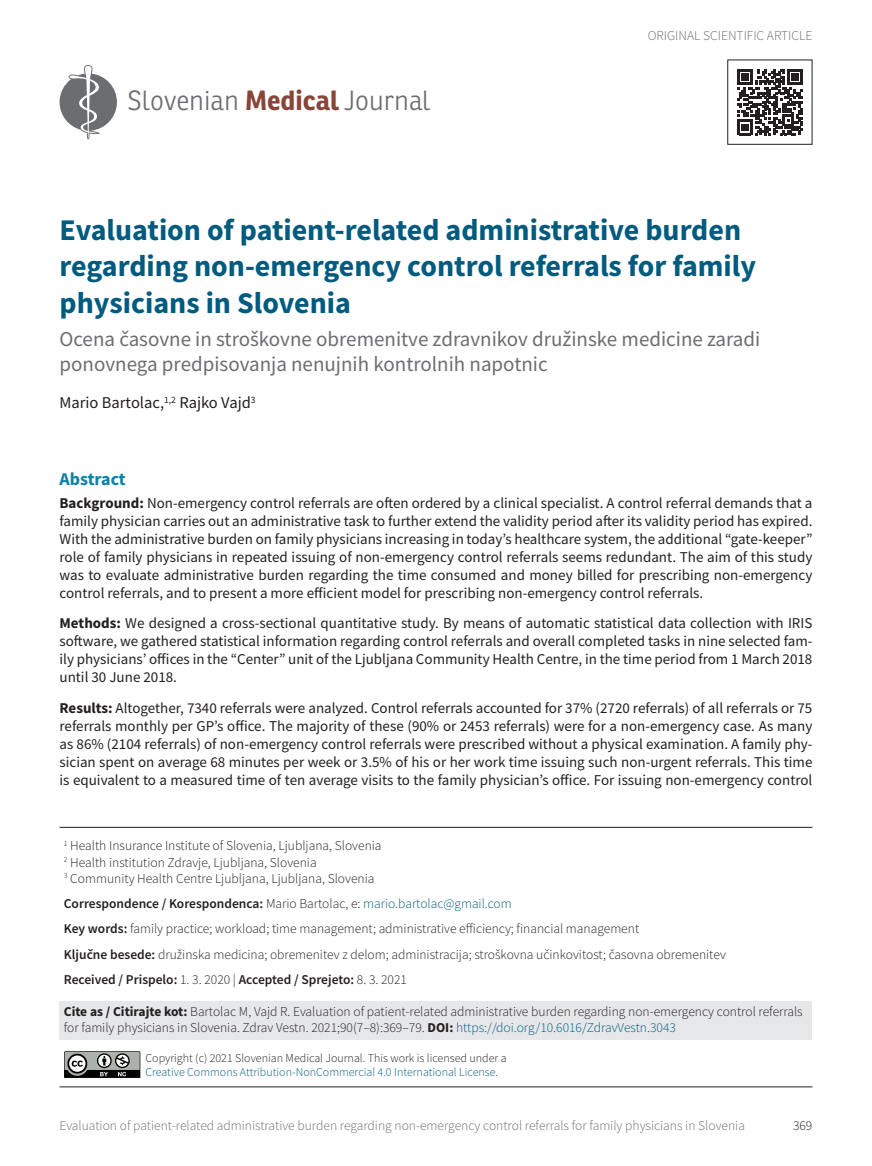
<style>
.page{position:relative;width:872px;height:1166px;background:#fff}
.page>*{position:absolute;margin:0;border:0;box-sizing:border-box;transform-origin:0 0}
.t1{font:700 30px/36px "Source Sans Pro";color:#005b7f}
.t2{font:300 27px "Ronnia";letter-spacing:-.005em;color:#6c6d70}
.t3{font:21px/25.2px "Source Sans Pro";color:#6c6d70}
.t4{font:300 20.25px "Ronnia";letter-spacing:-.005em;color:#6c6d70}
.t5{font:700 18px "Source Sans Pro";letter-spacing:-.005em;color:#0d82a6}
.t6{font:16.5px "Source Sans Pro";color:#231f20}
.t7{font:15px/18px "Source Sans Pro";color:#231f20;text-align:justify}
.t8{font:300 13.5px/16.2px "Source Sans Pro";color:#231f20}
.t9{font:300 13.5px "Source Sans Pro";color:#6c6d70}
.t10{font:300 12px/14.4px "Source Sans Pro";color:#231f20}
.s1{font-weight:700;color:#894538}
.s2{font-size:27px}
.s3{font-weight:700}
.s4{font-weight:600}
.s5{color:#005b7f}
</style>
<div class="page">
<svg style="left:64px;top:1051px;width:77px;height:27px;background:#747874"></svg>
<svg style="left:737px;top:69px;width:66px;height:66px"></svg>
<div style="left:727px;top:60px;width:85px;height:85px;border:1px solid #231f20"></div>
<div style="left:60px;top:1001px;width:752px;height:38px;background:#e6e7e9"></div>
<hr style="left:60px;top:1086px;width:752px;height:1px;background:#231f20">
<hr style="left:60px;top:826px;width:752px;height:1px;background:#231f20">
<svg style="left:60px;top:65px;width:57px;height:74px"></svg>
<h2 class="t2" style="left:128px;top:84px;width:213px">Slovenian <span class="s1">Medical</span></h2>
<h3 class="t4" style="left:347px;top:88px;width:8px">l</h3>
<h2 class="t2" style="left:422px;top:84px;width:10px">l</h2>
<h3 class="t4" style="left:126px;top:88px;width:298px">Slovenian <span class="s1">Medical</span> Journa<span class="s2">Journa</span></h3>
<p class="t9" style="left:647px;top:27px;width:166px">ORIGINAL SCIENTIFIC ARTICLE</p>
<h1 class="t1" style="left:60px;top:212px;width:698px">Evaluation of patient-related administrative burden regarding non-emergency control referrals for family physicians in Slovenia</h1>
<h3 class="t3" style="left:60px;top:326px;width:702px">Ocena časovne in stroškovne obremenitve zdravnikov družinske medicine zaradi ponovnega predpisovanja nenujnih kontrolnih napotnic</h3>
<p class="t6" style="left:60px;top:392px;width:198px">Mario Bartolac,<sup>1,2</sup> Rajko Vajd<sup>3</sup></p>
<p class="t5" style="left:60px;top:467px;width:68px">Abstract</p>
<p class="t7" style="left:60px;top:493px;width:754px"><span class="s3">Background:</span> Non-emergency control referrals are often ordered by a clinical specialist. A control referral demands that a family physician carries out an administrative task to further extend the validity period after its validity period has expired.<br>With the administrative burden on family physicians increasing in today’s healthcare system, the additional “gate-keeper” role of family physicians in repeated issuing of non-emergency control referrals seems redundant. The aim of this study was to evaluate administrative burden regarding the time consumed and money billed for prescribing non-emergency control referrals, and to present a more efficient model for prescribing non-emergency control referrals.</p>
<p class="t7" style="left:60px;top:614px;width:754px"><span class="s3">Methods:</span> We designed a cross-sectional quantitative study. By means of automatic statistical data collection with IRIS software, we gathered statistical information regarding control referrals and overall completed tasks in nine selected fam&shy;ily physicians’ offices in the “Center” unit of the Ljubljana Community Health Centre, in the time period from 1 March 2018 until 30 June 2018.</p>
<p class="t7" style="left:60px;top:699px;width:754px"><span class="s3">Results:</span> Altogether, 7340 referrals were analyzed. Control referrals accounted for 37% (2720 referrals) of all referrals or 75 referrals monthly per GP’s office. The majority of these (90% or 2453 referrals) were for a non-emergency case. As many as 86% (2104 referrals) of non-emergency control referrals were prescribed without a physical examination. A family phy&shy;sician spent on average 68 minutes per week or 3.5% of his or her work time issuing such non-urgent referrals. This time is equivalent to a measured time of ten average visits to the family physician’s office. For issuing non-emergency control</p>
<p class="t8" style="left:64px;top:837px;width:319px"><sup>1</sup> Health Insurance Institute of Slovenia, Ljubljana, Slovenia<br><sup>2</sup> Health institution Zdravje, Ljubljana, Slovenia<br><sup>3</sup> Community Health Centre Ljubljana, Ljubljana, Slovenia</p>
<p class="t8" style="left:64px;top:890px;width:663px;line-height:25.2px"><span class="s4">Correspondence / Korespondenca:</span> Mario Bartolac, e: <span class="s5">mario.bartolac@gmail.com<br></span><span class="s4">Key words:</span> family practice; workload; time management; administrative efficiency; financial management<br><span class="s4">Ključne besede:</span> družinska medicina; obremenitev z delom; administracija; stroškovna učinkovitost; časovna obremenitev <span class="s4">Received / Prispelo:</span> 1. 3. 2020 | <span class="s4">Accepted / Sprejeto:</span> 8. 3. 2021</p>
<p class="t8" style="left:64px;top:1003px;width:740px"><span class="s3">Cite as / Citirajte kot:</span> Bartolac M, Vajd R. Evaluation of patient-related administrative burden regarding non-emergency control referrals for family physicians in Slovenia. Zdrav Vestn. 2021;90(7–8):369–79. <span class="s3">DOI:</span> <span class="s5">https://doi.org/10.6016/ZdravVestn.3043</span></p>
<p class="t10" style="left:145px;top:1050px;width:362px">Copyright (c) 2021 Slovenian Medical Journal. This work is licensed under a<br><span class="s5">Creative Commons Attribution-NonCommercial 4.0 International License</span>.</p>
<p class="t9" style="left:60px;top:1116px;width:687px">Evaluation of patient-related administrative burden regarding non-emergency control referrals for family physicians in Slovenia</p>
<p class="t8" style="left:793px;top:1116px;width:21px">369</p>
</div>
